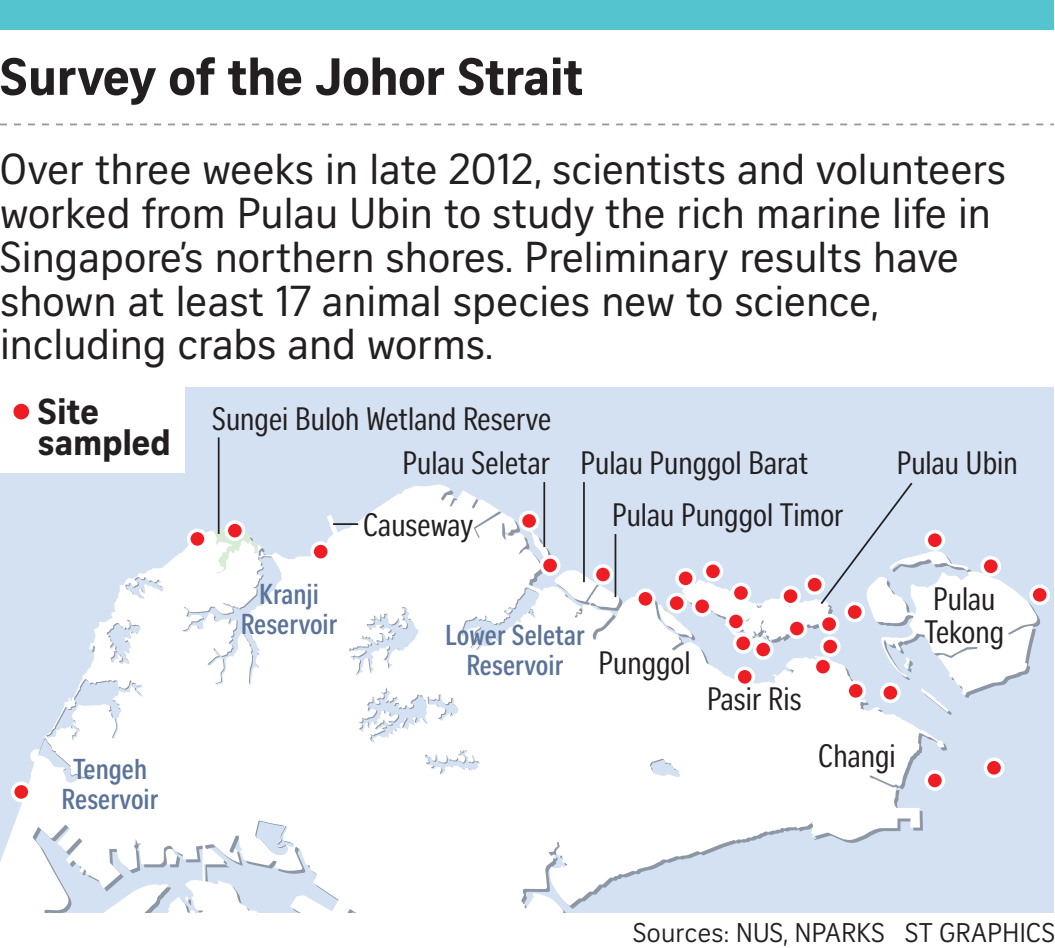
<style>
.page{position:relative;width:1055px;height:948px;background:#fff}
.page>*{position:absolute;margin:0;border:0;box-sizing:border-box;transform-origin:0 0}
.t1{font:700 50.75px "Curator Serp Text";letter-spacing:-.01em;color:#231f20}
.t2{font:42px/43.8px "Curator Head ST Regular";color:#231f20}
.t3{font:700 35px/31.5px "Curator Serp Text";letter-spacing:-.005em;color:#231f20}
.t4{font:31.5px/33.2px "Curator Head Cond ST Regular";color:#231f20}
.t5{font:700 28px/29.8px "Curator Head Cond ST Semi";color:#5b7399;text-align:center}
.t6{font:26.25px "Curator Serp Text";letter-spacing:.01em;color:#231f20}
</style>
<div class="page">
<div style="left:0;top:387px;width:1054px;height:525px;background:#d4e1f2"></div>
<div style="left:0;top:387px;width:185px;height:85px;background:#fff"></div>
<div style="left:0;top:0;width:1054px;height:30px;background:#54c5cf"></div>
<svg style="left:0;top:124px;width:1054px;height:1px"></svg>
<svg style="left:0;top:484px;width:945px;height:428px;fill:#fff"></svg>
<svg style="left:185px;top:896px;width:6px;height:9px"></svg>
<svg style="left:358px;top:687px;width:101px;height:56px"></svg>
<svg style="left:349px;top:607px;width:70px;height:69px"></svg>
<svg style="left:461px;top:587px;width:79px;height:64px"></svg>
<svg style="left:425px;top:749px;width:55px;height:26px"></svg>
<svg style="left:649px;top:759px;width:31px;height:18px"></svg>
<svg style="left:255px;top:820px;width:40px;height:35px"></svg>
<svg style="left:124px;top:577px;width:40px;height:22px"></svg>
<svg style="left:107px;top:619px;width:35px;height:45px"></svg>
<svg style="left:327px;top:515px;width:11px;height:21px"></svg>
<hr style="left:583px;top:482px;width:2px;height:100px;background:#231f20">
<hr style="left:543px;top:482px;width:2px;height:65px;background:#231f20">
<hr style="left:614px;top:534px;width:2px;height:63px;background:#231f20">
<svg style="left:658px;top:482px;width:383px;height:233px"></svg>
<svg style="left:183px;top:529px;width:99px;height:156px"></svg>
<div style="left:637px;top:590px;width:17px;height:17px;background:#ee1d23;border-radius:50%"></div>
<div style="left:635px;top:588px;width:21px;height:21px;border:4px solid #fff;border-radius:50%"></div>
<div style="left:13px;top:783px;width:17px;height:17px;background:#ee1d23;border-radius:50%"></div>
<div style="left:11px;top:781px;width:21px;height:21px;border:4px solid #fff;border-radius:50%"></div>
<div style="left:189px;top:530px;width:17px;height:17px;background:#ee1d23;border-radius:50%"></div>
<div style="left:187px;top:529px;width:21px;height:20px;border:4px solid #fff;border-radius:50%"></div>
<div style="left:226px;top:522px;width:17px;height:17px;background:#ee1d23;border-radius:50%"></div>
<div style="left:225px;top:520px;width:20px;height:21px;border:4px solid #fff;border-radius:50%"></div>
<div style="left:520px;top:512px;width:18px;height:17px;background:#ee1d23;border-radius:50%"></div>
<div style="left:519px;top:511px;width:20px;height:20px;border:4px solid #fff;border-radius:50%"></div>
<div style="left:541px;top:557px;width:18px;height:17px;background:#ee1d23;border-radius:50%"></div>
<div style="left:540px;top:555px;width:20px;height:21px;border:4px solid #fff;border-radius:50%"></div>
<div style="left:594px;top:566px;width:17px;height:17px;background:#ee1d23;border-radius:50%"></div>
<div style="left:593px;top:564px;width:20px;height:21px;border:4px solid #fff;border-radius:50%"></div>
<div style="left:668px;top:594px;width:17px;height:18px;background:#ee1d23;border-radius:50%"></div>
<div style="left:666px;top:593px;width:21px;height:20px;border:4px solid #fff;border-radius:50%"></div>
<div style="left:677px;top:570px;width:17px;height:17px;background:#ee1d23;border-radius:50%"></div>
<div style="left:675px;top:568px;width:21px;height:21px;border:4px solid #fff;border-radius:50%"></div>
<div style="left:704px;top:563px;width:17px;height:17px;background:#ee1d23;border-radius:50%"></div>
<div style="left:702px;top:561px;width:21px;height:21px;border:4px solid #fff;border-radius:50%"></div>
<div style="left:693px;top:598px;width:18px;height:17px;background:#ee1d23;border-radius:50%"></div>
<div style="left:692px;top:596px;width:20px;height:21px;border:4px solid #fff;border-radius:50%"></div>
<div style="left:732px;top:584px;width:17px;height:17px;background:#ee1d23;border-radius:50%"></div>
<div style="left:730px;top:583px;width:21px;height:20px;border:4px solid #fff;border-radius:50%"></div>
<div style="left:727px;top:613px;width:17px;height:17px;background:#ee1d23;border-radius:50%"></div>
<div style="left:725px;top:611px;width:21px;height:21px;border:4px solid #fff;border-radius:50%"></div>
<div style="left:734px;top:635px;width:18px;height:17px;background:#ee1d23;border-radius:50%"></div>
<div style="left:733px;top:633px;width:20px;height:21px;border:4px solid #fff;border-radius:50%"></div>
<div style="left:754px;top:641px;width:18px;height:17px;background:#ee1d23;border-radius:50%"></div>
<div style="left:753px;top:639px;width:20px;height:21px;border:4px solid #fff;border-radius:50%"></div>
<div style="left:736px;top:668px;width:17px;height:17px;background:#ee1d23;border-radius:50%"></div>
<div style="left:734px;top:666px;width:21px;height:21px;border:4px solid #fff;border-radius:50%"></div>
<div style="left:782px;top:587px;width:17px;height:18px;background:#ee1d23;border-radius:50%"></div>
<div style="left:780px;top:586px;width:21px;height:20px;border:4px solid #fff;border-radius:50%"></div>
<div style="left:806px;top:576px;width:17px;height:17px;background:#ee1d23;border-radius:50%"></div>
<div style="left:804px;top:574px;width:21px;height:21px;border:4px solid #fff;border-radius:50%"></div>
<div style="left:788px;top:620px;width:17px;height:17px;background:#ee1d23;border-radius:50%"></div>
<div style="left:786px;top:618px;width:21px;height:21px;border:4px solid #fff;border-radius:50%"></div>
<div style="left:820px;top:615px;width:18px;height:18px;background:#ee1d23;border-radius:50%"></div>
<div style="left:819px;top:614px;width:20px;height:20px;border:4px solid #fff;border-radius:50%"></div>
<div style="left:821px;top:638px;width:18px;height:17px;background:#ee1d23;border-radius:50%"></div>
<div style="left:820px;top:636px;width:20px;height:21px;border:4px solid #fff;border-radius:50%"></div>
<div style="left:814px;top:658px;width:17px;height:17px;background:#ee1d23;border-radius:50%"></div>
<div style="left:812px;top:656px;width:21px;height:21px;border:4px solid #fff;border-radius:50%"></div>
<div style="left:847px;top:682px;width:17px;height:17px;background:#ee1d23;border-radius:50%"></div>
<div style="left:845px;top:680px;width:21px;height:21px;border:4px solid #fff;border-radius:50%"></div>
<div style="left:846px;top:603px;width:17px;height:18px;background:#ee1d23;border-radius:50%"></div>
<div style="left:844px;top:602px;width:21px;height:20px;border:4px solid #fff;border-radius:50%"></div>
<div style="left:882px;top:684px;width:17px;height:17px;background:#ee1d23;border-radius:50%"></div>
<div style="left:880px;top:682px;width:20px;height:21px;border:4px solid #fff;border-radius:50%"></div>
<div style="left:926px;top:772px;width:17px;height:17px;background:#ee1d23;border-radius:50%"></div>
<div style="left:924px;top:770px;width:21px;height:21px;border:4px solid #fff;border-radius:50%"></div>
<div style="left:985px;top:759px;width:17px;height:17px;background:#ee1d23;border-radius:50%"></div>
<div style="left:983px;top:757px;width:21px;height:21px;border:4px solid #fff;border-radius:50%"></div>
<div style="left:1031px;top:586px;width:17px;height:17px;background:#ee1d23;border-radius:50%"></div>
<div style="left:1029px;top:584px;width:21px;height:21px;border:4px solid #fff;border-radius:50%"></div>
<div style="left:982px;top:558px;width:17px;height:17px;background:#ee1d23;border-radius:50%"></div>
<div style="left:980px;top:556px;width:21px;height:21px;border:4px solid #fff;border-radius:50%"></div>
<div style="left:926px;top:532px;width:17px;height:17px;background:#ee1d23;border-radius:50%"></div>
<div style="left:924px;top:530px;width:21px;height:20px;border:4px solid #fff;border-radius:50%"></div>
<svg style="left:38px;top:679px;width:106px;height:104px"></svg>
<hr style="left:218px;top:437px;width:2px;height:97px;background:#231f20">
<div style="left:12px;top:402px;width:19px;height:19px;background:#ee1d23;border-radius:50%"></div>
<div style="left:10px;top:400px;width:23px;height:23px;border:4px solid #fff;border-radius:50%"></div>
<div style="left:312px;top:543px;width:17px;height:17px;background:#ee1d23;border-radius:50%"></div>
<div style="left:310px;top:541px;width:21px;height:21px;border:4px solid #fff;border-radius:50%"></div>
<hr style="left:333px;top:523px;width:25px;height:2px;background:#231f20">
<p class="t1" style="left:0;top:46px;width:585px">Survey of the Johor Strait</p>
<p class="t2" style="left:0;top:147px;width:1008px">Over three weeks in late 2012, scientists and volunteers worked from Pulau Ubin to study the rich marine life in Singapore’s northern shores. Preliminary results have shown at least 17 animal species new to science, including crabs and worms.</p>
<p class="t3" style="left:38px;top:395px;width:135px">Site sampled</p>
<p class="t5" style="left:62px;top:755px;width:98px">Tengeh<br>Reservoir</p>
<p class="t4" style="left:212px;top:397px;width:340px;line-height:44.4px;text-align:right">Sungei Buloh Wetland Reserve<br>Pulau Seletar</p>
<p class="t4" style="left:363px;top:508px;width:112px">Causeway</p>
<p class="t4" style="left:580px;top:447px;width:229px">Pulau Punggol Barat</p>
<p class="t4" style="left:897px;top:447px;width:122px">Pulau Ubin</p>
<p class="t4" style="left:612px;top:499px;width:233px">Pulau Punggol Timor</p>
<p class="t5" style="left:241px;top:579px;width:98px">Kranji<br>Reservoir</p>
<p class="t5" style="left:445px;top:621px;width:141px">Lower Seletar<br>Reservoir</p>
<p class="t4" style="left:598px;top:647px;width:94px">Punggol</p>
<p class="t4" style="left:707px;top:683px;width:96px">Pasir Ris</p>
<p class="t4" style="left:818px;top:739px;width:79px">Changi</p>
<p class="t4" style="left:924px;top:583px;width:81px">Pulau<br>Tekong</p>
<p class="t6" style="left:633px;top:917px;width:423px">Sources: NUS, NPARKS ST GRAPHICS</p>
</div>
